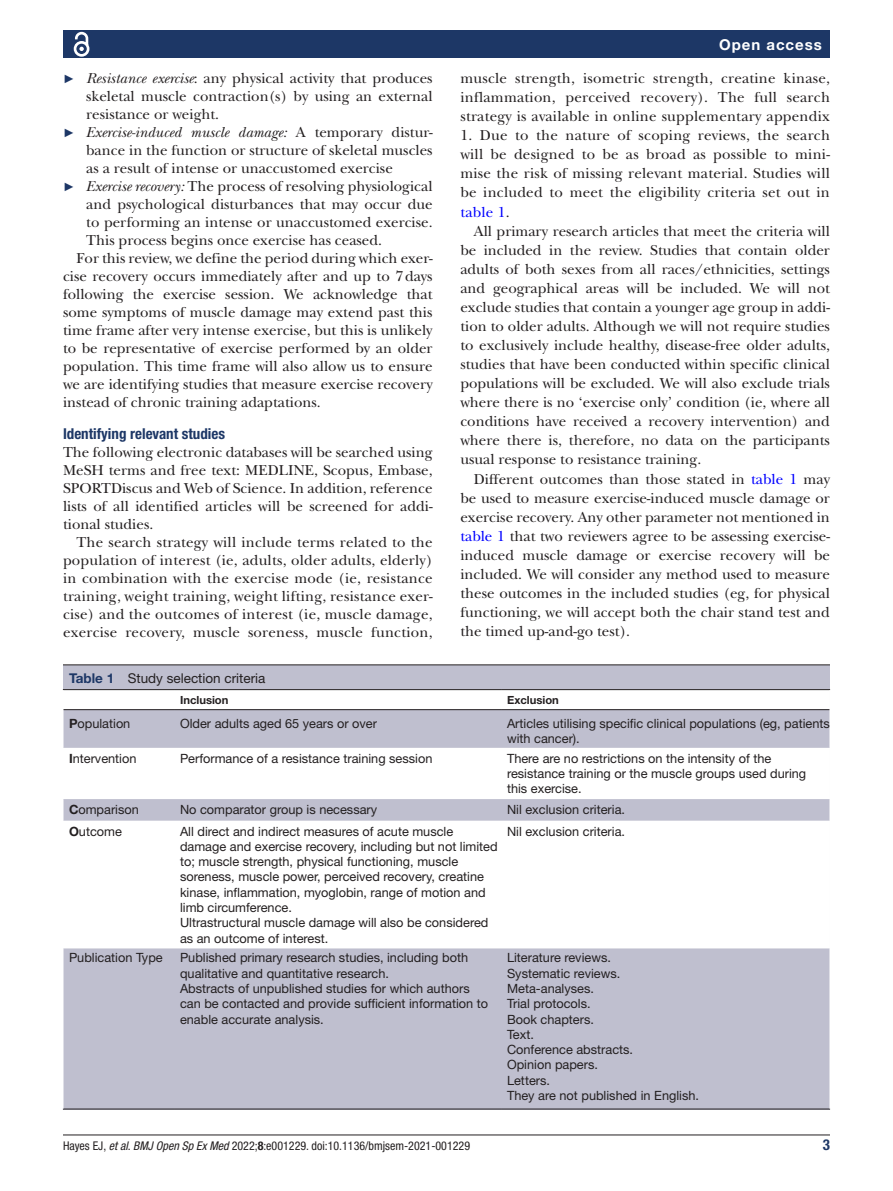
<style>
.page{position:relative;width:893px;height:1191px;background:#fff}
.page>*{position:absolute;margin:0;border:0;box-sizing:border-box;transform-origin:0 0}
.t1{font:15px/19px "New Baskerville";color:#231f20;text-align:justify}
.t2{font:italic 15px "New Baskerville";color:#231f20}
.t3{font:700 condensed 15px "Helvetica Neue LT Std";color:#1d3766}
.t4{font:700 15px "Helvetica Neue LT Std";letter-spacing:.065em;color:#fff}
.t5{font:13.5px "Helvetica Neue LT Std";color:#231f20}
.t6{font:12.75px/15.3px "Helvetica Neue LT Std";color:#231f20}
.t7{font:condensed 12px "Helvetica Neue LT Std";color:#231f20}
.t8{font:700 11.25px "Helvetica Neue LT Std";color:#231f20}
.s1{font-family:"Arial";font-size:12px;color:#1d3766}
.s2{font-style:italic}
.s3{font-family:"Arial";font-style:normal;font-size:12px;color:#1d3766}
.s4{font-style:normal}
.s5{color:#00f}
.s6{font-weight:700;color:#1d3766}
.s7{font-weight:700}
</style>
<div class="page">
<hr style="left:63px;top:1134px;width:767px;height:1px;background:#231f20">
<div style="left:63px;top:31px;width:767px;height:27px;background:#1d3766"></div>
<svg style="left:73px;top:31px;width:17px;height:26px"></svg>
<div style="left:63px;top:665px;width:767px;height:444px;background:#bfbfcf"></div>
<hr style="left:63px;top:664px;width:767px;height:1px;background:#231f20">
<div style="left:64px;top:690px;width:766px;height:19px;background:#fff"></div>
<svg style="left:64px;top:710px;width:766px;height:398px"></svg>
<hr style="left:63px;top:689px;width:111px;height:1px;background:#231f20">
<hr style="left:63px;top:709px;width:111px;height:1px;background:#231f20">
<hr style="left:174px;top:689px;width:327px;height:1px;background:#231f20">
<hr style="left:174px;top:709px;width:327px;height:1px;background:#231f20">
<hr style="left:501px;top:689px;width:329px;height:1px;background:#231f20">
<hr style="left:501px;top:709px;width:329px;height:1px;background:#231f20">
<hr style="left:63px;top:1108px;width:111px;height:1px;background:#231f20">
<hr style="left:174px;top:1108px;width:327px;height:1px;background:#231f20">
<hr style="left:501px;top:1108px;width:329px;height:1px;background:#231f20">
<svg style="left:63px;top:690px;width:1px;height:19px"></svg>
<hr style="left:63px;top:709px;width:1px;height:38px;background:#fff">
<hr style="left:63px;top:747px;width:1px;height:52px;background:#fff">
<svg style="left:63px;top:799px;width:1px;height:21px"></svg>
<hr style="left:63px;top:820px;width:1px;height:128px;background:#fff">
<hr style="left:63px;top:948px;width:1px;height:160px;background:#fff">
<p class="t1" style="left:63px;top:69px;width:371px"><span class="s1">►</span> <span class="s2">Resistance exercise</span>: any physical activity that produces</p>
<p class="t1" style="left:86px;top:87px;width:348px">skeletal muscle contraction(s) by using an external</p>
<p class="t1" style="left:86px;top:105px;width:134px">resistance or weight.</p>
<p class="t2" style="left:63px;top:123px;width:371px"><span class="s3">►</span> Exercise-induced muscle damage: <span class="s4">A temporary distur-</span></p>
<p class="t1" style="left:86px;top:141px;width:348px">bance in the function or structure of skeletal muscles</p>
<p class="t1" style="left:86px;top:159px;width:308px">as a result of intense or unaccustomed exercise</p>
<p class="t1" style="left:63px;top:177px;width:371px"><span class="s1">►</span> <span class="s2">Exercise recovery:</span> The process of resolving physiological</p>
<p class="t1" style="left:86px;top:195px;width:348px">and psychological disturbances that may occur due</p>
<p class="t1" style="left:86px;top:213px;width:348px">to performing an intense or unaccustomed exercise.</p>
<p class="t1" style="left:86px;top:231px;width:297px">This process begins once exercise has ceased.</p>
<p class="t1" style="left:76px;top:249px;width:358px">For this review, we define the period during which exer-</p>
<p class="t1" style="left:63px;top:267px;width:371px">cise recovery occurs immediately after and up to 7days</p>
<p class="t1" style="left:63px;top:285px;width:371px">following the exercise session. We acknowledge that</p>
<p class="t1" style="left:63px;top:303px;width:371px">some symptoms of muscle damage may extend past this</p>
<p class="t1" style="left:63px;top:321px;width:371px">time frame after very intense exercise, but this is unlikely</p>
<p class="t1" style="left:63px;top:339px;width:371px">to be representative of exercise performed by an older</p>
<p class="t1" style="left:63px;top:357px;width:371px">population. This time frame will also allow us to ensure</p>
<p class="t1" style="left:63px;top:375px;width:371px">we are identifying studies that measure exercise recovery</p>
<p class="t1" style="left:63px;top:393px;width:259px">instead of chronic training adaptations.</p>
<p class="t3" style="left:63px;top:424px;width:164px">Identifying relevant studies</p>
<p class="t1" style="left:63px;top:443px;width:371px;line-height:18px">The following electronic databases will be searched using MeSH terms and free text: MEDLINE, Scopus, Embase, SPORTDiscus and Web of Science. In addition, reference lists of all identified articles will be screened for addi&shy;tional studies.</p>
<p class="t1" style="left:63px;top:533px;width:371px;line-height:18px;text-indent:14px">The search strategy will include terms related to the population of interest (ie, adults, older adults, elderly) in combination with the exercise mode (ie, resistance training, weight training, weight lifting, resistance exer&shy;cise) and the outcomes of interest (ie, muscle damage, exercise recovery, muscle soreness, muscle function,</p>
<p class="t4" style="left:719px;top:35px;width:104px">Open access</p>
<p class="t1" style="left:460px;top:69px;width:371px">muscle strength, isometric strength, creatine kinase, inflammation, perceived recovery). The full search strategy is available in online supplementary appendix</p>
<p class="t1" style="left:460px;top:126px;width:371px">1. Due to the nature of scoping reviews, the search will be designed to be as broad as possible to mini&shy;mise the risk of missing relevant material. Studies will be included to meet the eligibility criteria set out in <span class="s5">table 1</span>.</p>
<p class="t1" style="left:460px;top:221px;width:371px;text-indent:14px">All primary research articles that meet the criteria will be included in the review. Studies that contain older adults of both sexes from all races/ethnicities, settings and geographical areas will be included. We will not exclude studies that contain a younger age group in addi&shy;tion to older adults. Although we will not require studies to exclusively include healthy, disease-free older adults, studies that have been conducted within specific clinical populations will be excluded. We will also exclude trials where there is no ‘exercise only’ condition (ie, where all conditions have received a recovery intervention) and where there is, therefore, no data on the participants usual response to resistance training.</p>
<p class="t1" style="left:460px;top:469px;width:371px;text-indent:14px">Different outcomes than those stated in <span class="s5">table 1</span> may be used to measure exercise-induced muscle damage or exercise recovery. Any other parameter not mentioned in <span class="s5">table 1</span> that two reviewers agree to be assessing exercise&shy;induced muscle damage or exercise recovery will be included. We will consider any method used to measure these outcomes in the included studies (eg, for physical functioning, we will accept both the chair stand test and the timed up-and-go test).</p>
<p class="t5" style="left:69px;top:670px;width:198px"><span class="s6">Table 1</span> Study selection criteria</p>
<p class="t8" style="left:180px;top:692px;width:50px">Inclusion</p>
<p class="t8" style="left:507px;top:692px;width:53px">Exclusion</p>
<p class="t6" style="left:69px;top:715px;width:63px"><span class="s7">P</span>opulation</p>
<p class="t6" style="left:180px;top:715px;width:198px">Older adults aged 65 years or over</p>
<p class="t6" style="left:507px;top:715px;width:324px">Articles utilising specific clinical populations (eg, patients with cancer).</p>
<p class="t6" style="left:69px;top:750px;width:69px"><span class="s7">I</span>ntervention</p>
<p class="t6" style="left:180px;top:750px;width:254px">Performance of a resistance training session</p>
<p class="t6" style="left:507px;top:750px;width:301px">There are no restrictions on the intensity of the resistance training or the muscle groups used during this exercise.</p>
<p class="t6" style="left:69px;top:802px;width:71px"><span class="s7">C</span>omparison</p>
<p class="t6" style="left:180px;top:802px;width:199px">No comparator group is necessary</p>
<p class="t6" style="left:507px;top:802px;width:120px">Nil exclusion criteria.</p>
<p class="t6" style="left:69px;top:823px;width:54px"><span class="s7">O</span>utcome</p>
<p class="t6" style="left:180px;top:823px;width:319px">All direct and indirect measures of acute muscle damage and exercise recovery, including but not limited to; muscle strength, physical functioning, muscle soreness, muscle power, perceived recovery, creatine kinase, inflammation, myoglobin, range of motion and limb circumference.<br>Ultrastructural muscle damage will also be considered as an outcome of interest.</p>
<p class="t6" style="left:507px;top:823px;width:120px">Nil exclusion criteria.</p>
<p class="t6" style="left:69px;top:950px;width:95px">Publication Type</p>
<p class="t6" style="left:180px;top:950px;width:310px">Published primary research studies, including both qualitative and quantitative research.<br>Abstracts of unpublished studies for which authors can be contacted and provide sufficient information to enable accurate analysis.</p>
<p class="t6" style="left:507px;top:950px;width:194px">Literature reviews.<br>Systematic reviews.<br>Meta-analyses.<br>Trial protocols.<br>Book chapters.<br>Text.<br>Conference abstracts.<br>Opinion papers.<br>Letters.<br>They are not published in English.</p>
<p class="t7" style="left:63px;top:1138px;width:409px">Hayes EJ, <span class="s2">et al</span>. <span class="s2">BMJ Open Sp Ex Med</span> 2022;<span class="s7">8</span>:e001229. doi:10.1136/bmjsem-2021-001229</p>
<p class="t3" style="left:823px;top:1135px;width:9px">3</p>
</div>
